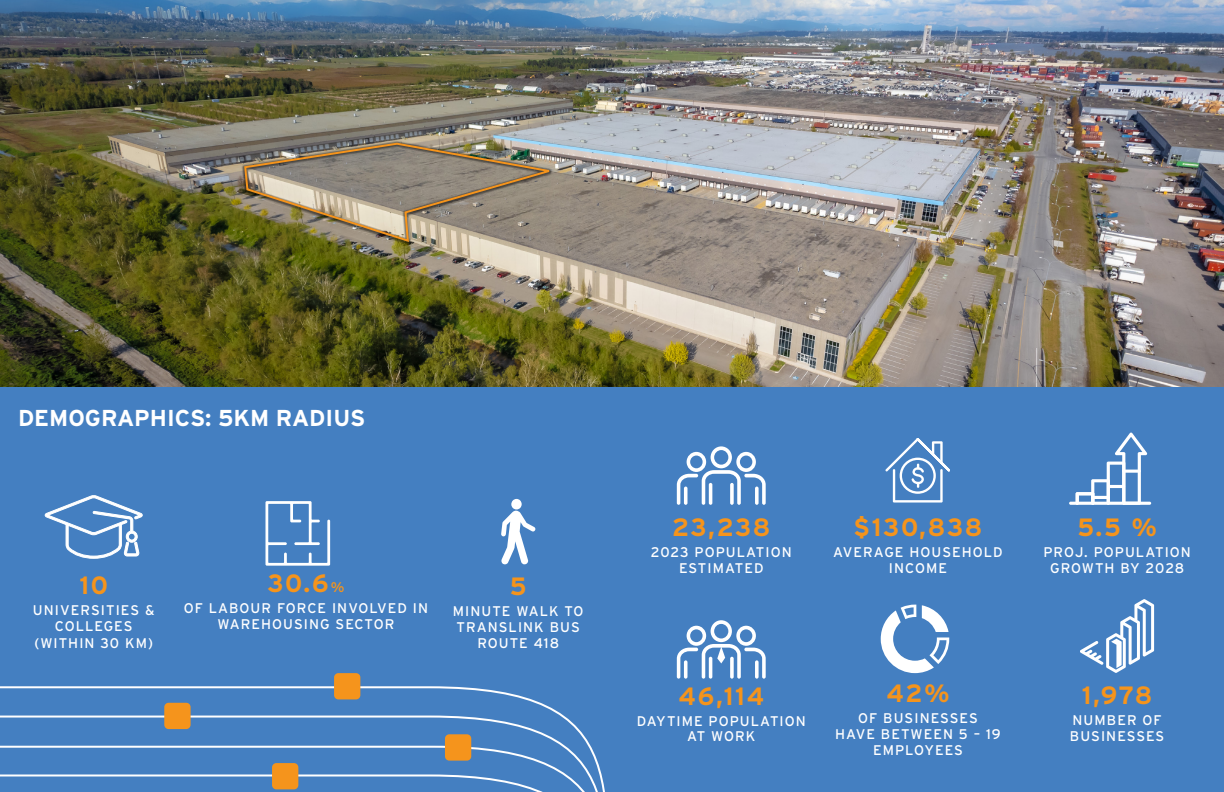
<style>
.page{position:relative;width:1224px;height:792px;background:#fff}
.page>*{position:absolute;margin:0;border:0;box-sizing:border-box;transform-origin:0 0}
.t1{font:700 25px "Interstate";letter-spacing:.065em;color:#f5941c}
.t2{font:700 23px "Interstate";color:#fff}
.t3{font:14px/16px "Interstate";letter-spacing:.075em;color:#fff;text-align:center}
.s1{font-weight:400;font-size:14px}
</style>
<div class="page">
<img style="left:0;top:0;width:1224px;height:387px">
<div style="left:0;top:387px;width:1224px;height:405px;background:#447fc1"></div>
<hr style="left:1069px;top:502px;width:82px;height:3px;background:#fff;border-radius:2px">
<svg style="left:1076px;top:433px;width:71px;height:72px"></svg>
<hr style="left:1091px;top:496px;width:19px;height:3px;background:#fff;border-radius:2px">
<hr style="left:1109px;top:485px;width:16px;height:3px;background:#fff;border-radius:2px">
<hr style="left:1122px;top:470px;width:19px;height:3px;background:#fff;border-radius:2px">
<svg style="left:885px;top:438px;width:65px;height:65px"></svg>
<svg style="left:881px;top:605px;width:68px;height:68px"></svg>
<svg style="left:677px;top:446px;width:89px;height:59px"></svg>
<hr style="left:684px;top:487px;width:3px;height:18px;background:#fff;border-radius:2px">
<svg style="left:1080px;top:599px;width:74px;height:73px"></svg>
<svg style="left:45px;top:495px;width:98px;height:64px"></svg>
<svg style="left:266px;top:501px;width:64px;height:65px"></svg>
<svg style="left:501px;top:499px;width:34px;height:65px"></svg>
<svg style="left:677px;top:620px;width:89px;height:59px"></svg>
<svg style="left:0;top:685px;width:605px;height:107px"></svg>
<div style="left:272px;top:763px;width:26px;height:26px;background:#f5941c;border-radius:4px"></div>
<div style="left:445px;top:734px;width:26px;height:27px;background:#f5941c;border-radius:4px"></div>
<div style="left:164px;top:703px;width:27px;height:26px;background:#f5941c;border-radius:4px"></div>
<div style="left:334px;top:673px;width:26px;height:26px;background:#f5941c;border-radius:4px"></div>
<div style="left:241px;top:141px;width:311px;height:105px;background:#000;opacity:.5"></div>
<img style="left:243px;top:142px;width:315px;height:101px">
<h2 class="t2" style="left:18px;top:405px;width:349px">DEMOGRAPHICS: 5KM RADIUS</h2>
<h1 class="t1" style="left:79px;top:572px;width:30px">10</h1>
<p class="t3" style="left:33px;top:602px;width:123px;line-height:16.4px">UNIVERSITIES &amp;<br>COLLEGES (WITHIN 30 KM)</p>
<h1 class="t1" style="left:268px;top:569px;width:78px">30.6<span class="s1">%</span></h1>
<p class="t3" style="left:184px;top:600px;width:246px">OF LABOUR FORCE INVOLVED IN<br>WAREHOUSING SECTOR</p>
<h1 class="t1" style="left:510px;top:573px;width:18px">5</h1>
<p class="t3" style="left:453px;top:603px;width:132px">MINUTE WALK TO<br>TRANSLINK BUS<br>ROUTE 418</p>
<h1 class="t1" style="left:672px;top:513px;width:99px">23,238</h1>
<p class="t3" style="left:651px;top:544px;width:142px">2023 POPULATION<br>ESTIMATED</p>
<h1 class="t1" style="left:854px;top:513px;width:130px">$130,838</h1>
<p class="t3" style="left:833px;top:544px;width:171px">AVERAGE HOUSEHOLD<br>INCOME</p>
<h1 class="t1" style="left:1077px;top:513px;width:81px">5.5 %</h1>
<p class="t3" style="left:1043px;top:544px;width:149px">PROJ. POPULATION<br>GROWTH BY 2028</p>
<h1 class="t1" style="left:678px;top:682px;width:87px">46,114</h1>
<p class="t3" style="left:637px;top:713px;width:171px;line-height:15px">DAYTIME POPULATION<br>AT WORK</p>
<h1 class="t1" style="left:887px;top:680px;width:64px">42%</h1>
<p class="t3" style="left:835px;top:710px;width:167px">OF BUSINESSES<br>HAVE BETWEEN 5 – 19<br>EMPLOYEES</p>
<h1 class="t1" style="left:1082px;top:681px;width:72px">1,978</h1>
<p class="t3" style="left:1070px;top:712px;width:96px;text-align:left">NUMBER OF<br>BUSINESSES</p>
</div>
